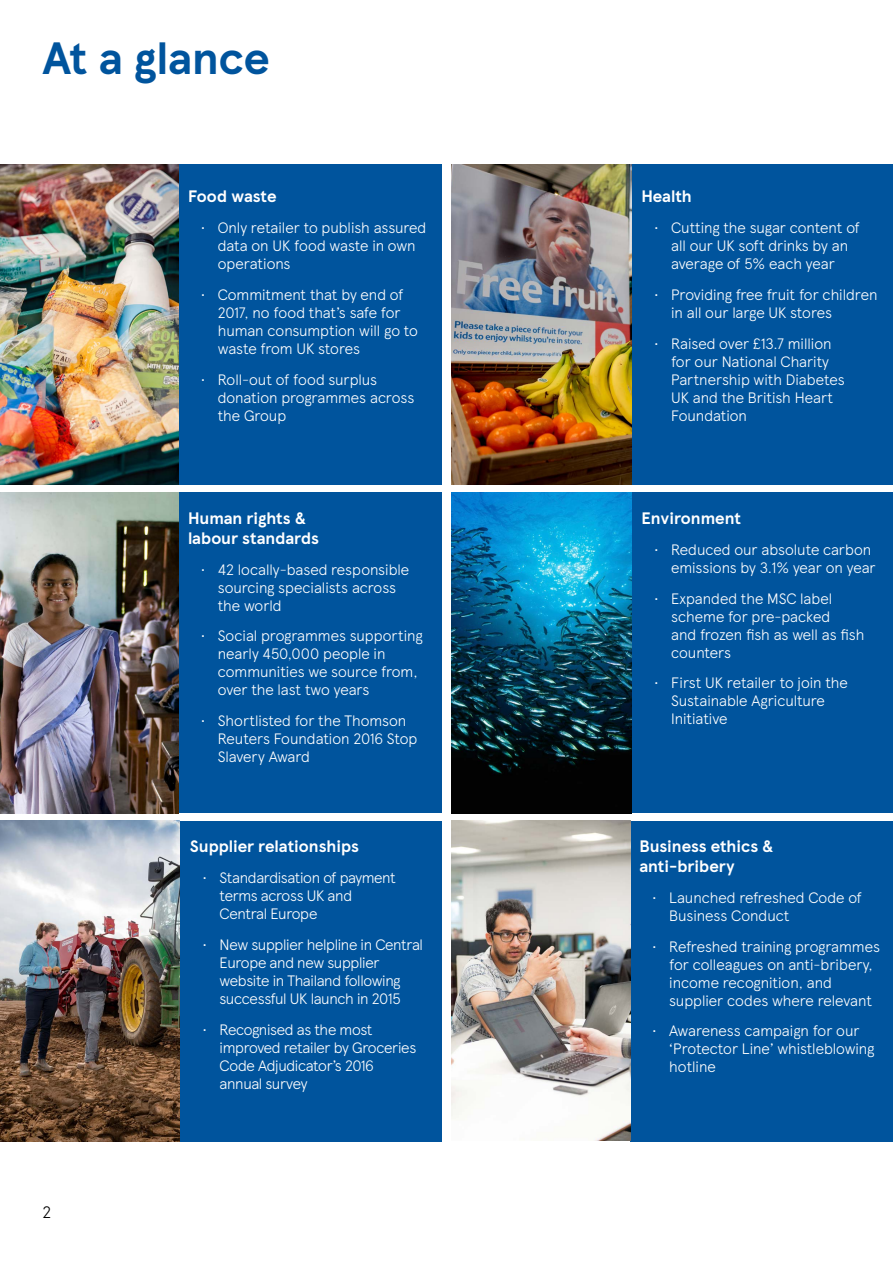
<style>
.page{position:relative;width:893px;height:1263px;background:#fff}
.page>*{position:absolute;margin:0;border:0;box-sizing:border-box;transform-origin:0 0}
.t1{font:700 45px "TESCO Modern";color:#00549d}
.t2{font:700 16.5px/19.8px "TESCO Modern";color:#fff}
.t3{font:300 16.5px "TESCO Modern";color:#000}
.t4{font:300 15px/18px "TESCO Modern";letter-spacing:-.005em;color:#fff}
.t5{font:300 15px/18px "TESCO Modern";letter-spacing:-.025em;color:#fff}
</style>
<div class="page">
<div style="left:631px;top:164px;width:262px;height:321px;background:#00549d"></div>
<div style="left:180px;top:821px;width:261px;height:320px;background:#00549d"></div>
<div style="left:631px;top:492px;width:262px;height:321px;background:#00549d"></div>
<div style="left:179px;top:164px;width:263px;height:321px;background:#00549d"></div>
<div style="left:179px;top:492px;width:263px;height:321px;background:#00549d"></div>
<div style="left:630px;top:821px;width:263px;height:320px;background:#00549d"></div>
<hr style="left:892px;top:164px;width:1px;height:321px;background:#fff">
<img style="left:0;top:164px;width:179px;height:321px">
<img style="left:451px;top:164px;width:180px;height:321px">
<img style="left:0;top:492px;width:179px;height:321px">
<img style="left:0;top:821px;width:180px;height:320px">
<img style="left:451px;top:821px;width:179px;height:320px">
<img style="left:451px;top:492px;width:180px;height:321px">
<h1 class="t1" style="left:43px;top:24px;width:229px">At a glance</h1>
<p class="t2" style="left:188px;top:186px;width:90px">Food waste</p>
<p class="t4" style="left:218px;top:218px;width:210px;text-indent:-17px">• Only retailer to publish assured data on UK food waste in own operations</p>
<p class="t4" style="left:218px;top:285px;width:202px;text-indent:-17px">• Commitment that by end of<br>2017, no food that’s safe for human consumption will go to waste from UK stores</p>
<p class="t4" style="left:218px;top:369px;width:198px;text-indent:-17px">• Roll-out of food surplus donation programmes across the Group</p>
<p class="t2" style="left:188px;top:507px;width:132px">Human rights &amp; labour standards</p>
<p class="t4" style="left:218px;top:559px;width:193px;text-indent:-17px">• 42 locally-based responsible sourcing specialists across the world</p>
<p class="t4" style="left:218px;top:626px;width:206px;text-indent:-17px">• Social programmes supporting nearly 450,000 people in communities we source from, over the last two years</p>
<p class="t4" style="left:218px;top:711px;width:201px;text-indent:-17px">• Shortlisted for the Thomson<br>Reuters Foundation 2016 Stop<br>Slavery Award</p>
<p class="t3" style="left:43px;top:1200px;width:10px">2</p>
<p class="t2" style="left:190px;top:836px;width:171px">Supplier relationships</p>
<p class="t5" style="left:220px;top:868px;width:178px;text-indent:-17px">• Standardisation of payment terms across UK and<br>Central Europe</p>
<p class="t4" style="left:220px;top:934px;width:205px;text-indent:-17px">• New supplier helpline in Central<br>Europe and new supplier website in Thailand following successful UK launch in 2015</p>
<p class="t4" style="left:220px;top:1019px;width:198px;text-indent:-17px">• Recognised as the most improved retailer by Groceries<br>Code Adjudicator’s 2016 annual survey</p>
<p class="t2" style="left:641px;top:186px;width:52px">Health</p>
<p class="t4" style="left:654px;top:218px;width:207px;text-align:center">• Cutting the sugar content of all our UK soft drinks by an average of 5% each year</p>
<p class="t4" style="left:671px;top:285px;width:208px;text-indent:-17px">• Providing free fruit for children in all our large UK stores</p>
<p class="t4" style="left:671px;top:333px;width:175px;text-indent:-17px">• Raised over £13.7 million for our National Charity<br>Partnership with Diabetes<br>UK and the British Heart<br>Foundation</p>
<p class="t2" style="left:641px;top:507px;width:101px">Environment</p>
<p class="t4" style="left:654px;top:539px;width:223px;text-align:right">• Reduced our absolute carbon emissions by 3.1% year on year</p>
<p class="t4" style="left:671px;top:588px;width:195px;text-indent:-17px">• Expanded the MSC label scheme for pre-packed<br>and frozen fish as well as fish counters</p>
<p class="t4" style="left:671px;top:673px;width:178px;text-indent:-17px">• First UK retailer to join the<br>Sustainable Agriculture<br>Initiative</p>
<p class="t2" style="left:639px;top:836px;width:136px">Business ethics &amp; anti-bribery</p>
<p class="t4" style="left:669px;top:888px;width:194px;text-indent:-17px">• Launched refreshed Code of<br>Business Conduct</p>
<p class="t4" style="left:669px;top:936px;width:212px;text-indent:-17px">• Refreshed training programmes for colleagues on anti-bribery, income recognition, and supplier codes where relevant</p>
<p class="t4" style="left:669px;top:1021px;width:207px;text-indent:-17px">• Awareness campaign for our ‘Protector Line’ whistleblowing hotline</p>
</div>
